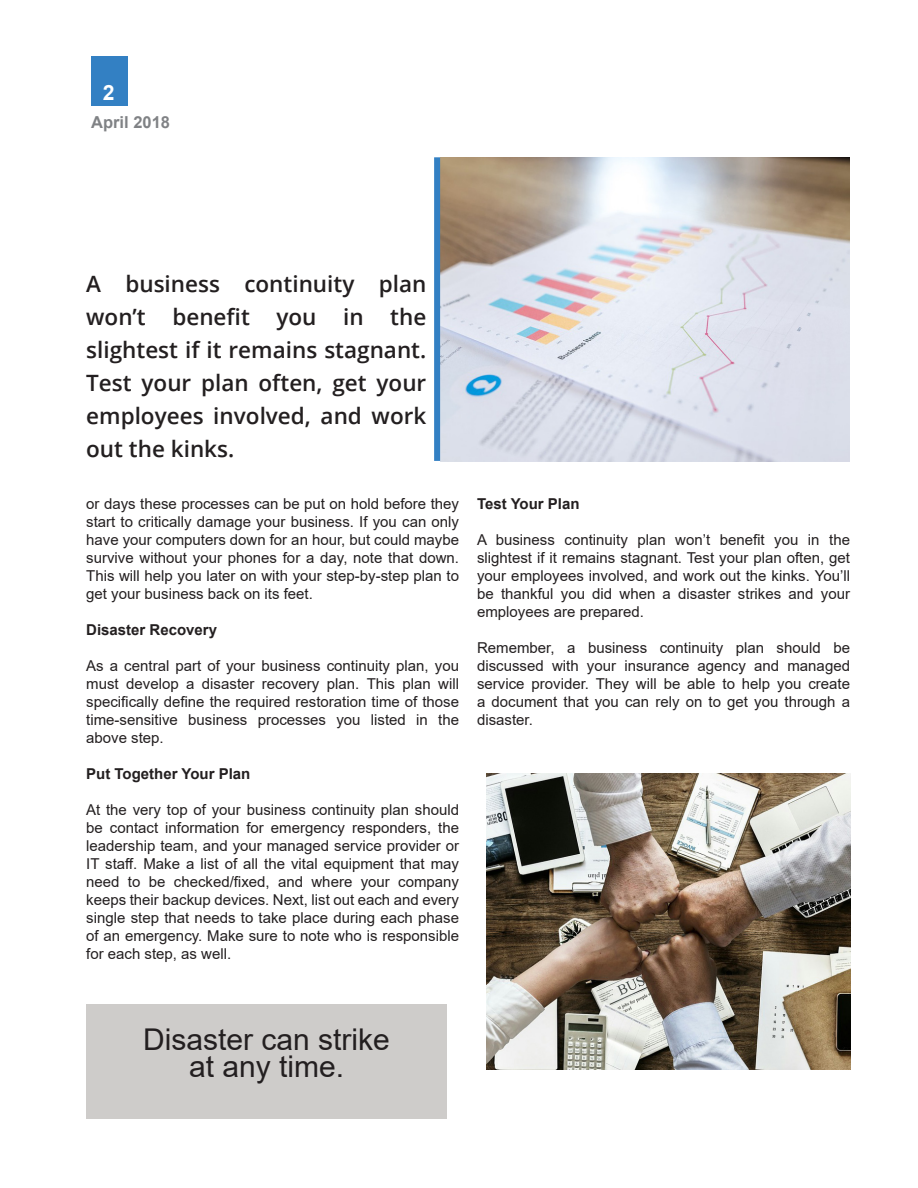
<style>
.page{position:relative;width:918px;height:1188px;background:#fff}
.page>*{position:absolute;margin:0;border:0;box-sizing:border-box;transform-origin:0 0}
.t1{font:30px/27px "Arial";color:#231f20;text-align:center}
.t2{font:600 22.5px/33px "Open Sans";color:#231f20;text-align:justify}
.t3{font:700 21px "Arial";color:#fff}
.t4{font:700 16.5px "Arial";color:#808285}
.t5{font:15px/18px "Arial";color:#231f20;text-align:justify}
.t6{font:700 15px "Arial";color:#231f20}
</style>
<div class="page">
<div style="left:91px;top:56px;width:37px;height:50px;background:#3380c3"></div>
<img style="left:440px;top:157px;width:410px;height:304px">
<div style="left:434px;top:157px;width:6px;height:304px;background:#3380c3"></div>
<div style="left:86px;top:1004px;width:361px;height:115px;background:#ceccca"></div>
<img style="left:486px;top:774px;width:364px;height:295px">
<p class="t3" style="left:103px;top:78px;width:13px">2</p>
<p class="t4" style="left:91px;top:111px;width:80px">April 2018</p>
<p class="t2" style="left:86px;top:267px;width:342px">A business continuity plan won’t benefit you in the slightest if it remains stagnant.<br>Test your plan often, get your employees involved, and work out the kinks.</p>
<p class="t5" style="left:86px;top:494px;width:374px">or days these processes can be put on hold before they start to critically damage your business. If you can only have your computers down for an hour, but could maybe survive without your phones for a day, note that down.<br>This will help you later on with your step-by-step plan to get your business back on its feet.</p>
<p class="t6" style="left:86px;top:619px;width:132px">Disaster Recovery</p>
<p class="t5" style="left:86px;top:656px;width:374px">As a central part of your business continuity plan, you must develop a disaster recovery plan. This plan will specifically define the required restoration time of those time-sensitive business processes you listed in the above step.</p>
<p class="t6" style="left:86px;top:763px;width:166px">Put Together Your Plan</p>
<p class="t5" style="left:86px;top:800px;width:374px">At the very top of your business continuity plan should be contact information for emergency responders, the leadership team, and your managed service provider or IT staff. Make a list of all the vital equipment that may need to be checked/fixed, and where your company keeps their backup devices. Next, list out each and every single step that needs to take place during each phase of an emergency. Make sure to note who is responsible for each step, as well.</p>
<p class="t6" style="left:477px;top:493px;width:104px">Test Your Plan</p>
<p class="t5" style="left:477px;top:530px;width:374px">A business continuity plan won’t benefit you in the slightest if it remains stagnant. Test your plan often, get your employees involved, and work out the kinks. You’ll be thankful you did when a disaster strikes and your employees are prepared.</p>
<p class="t5" style="left:477px;top:638px;width:374px">Remember, a business continuity plan should be discussed with your insurance agency and managed service provider. They will be able to help you create a document that you can rely on to get you through a disaster.</p>
<p class="t1" style="left:143px;top:1026px;width:248px">Disaster can strike at any time.</p>
</div>
